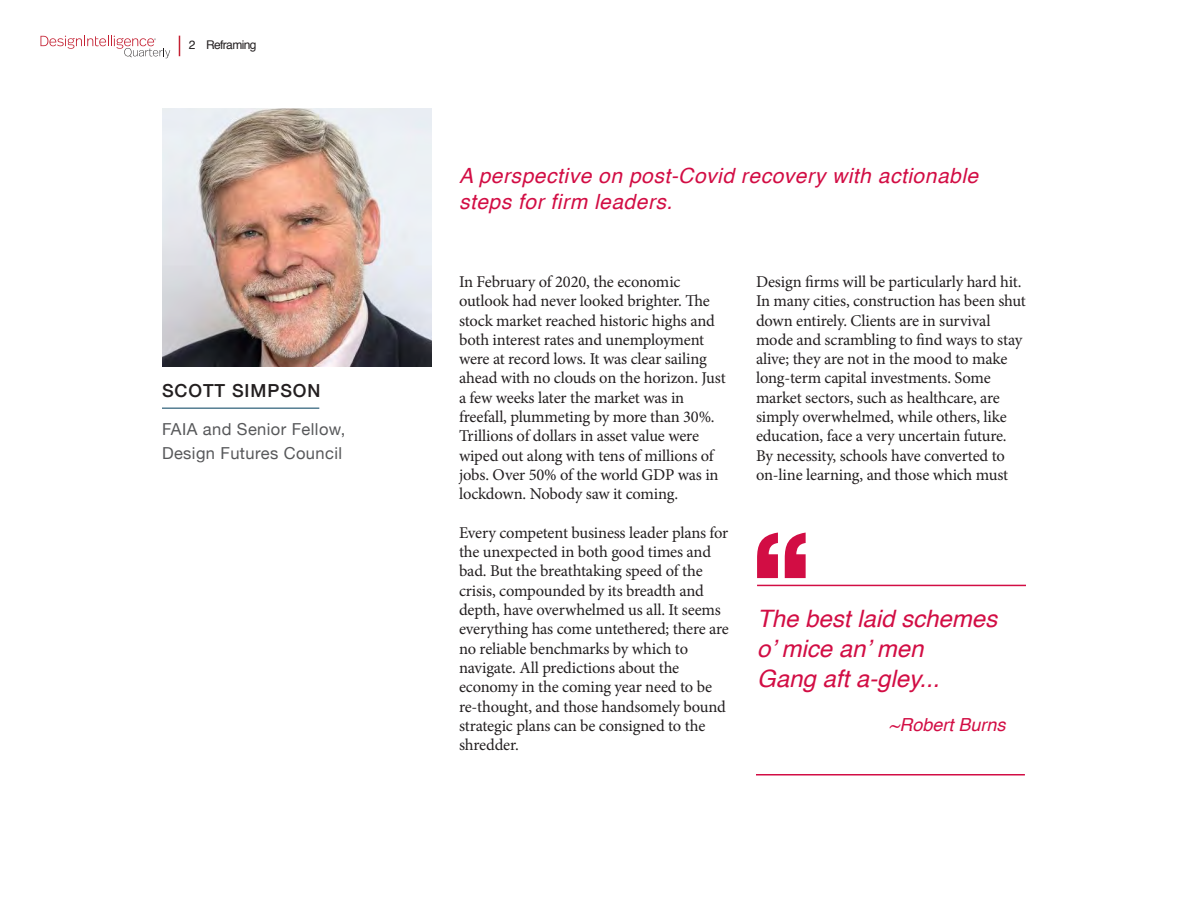
<style>
.page{position:relative;width:1188px;height:918px;background:#fff}
.page>*{position:absolute;margin:0;border:0;box-sizing:border-box;transform-origin:0 0}
.intro_copy{font:italic 24px/30px "Helvetica";color:#d20d44}
.intro_copy-2{font:italic 21px/25.5px "Helvetica";letter-spacing:.025em;color:#d20d44}
.intro_copy-3{font:500 18px "Helvetica Neue";letter-spacing:.05em;color:#231f20}
.intro_copy-4{font:italic 18px "Helvetica";color:#d20d44}
.t1{font:16.5px/19.4px "Minion Pro";letter-spacing:-.01em;color:#231f20}
.intro_copy-5{font:16.5px/24px "Helvetica Neue";letter-spacing:.025em;color:#57585a}
.t2{font:12px "Helvetica";letter-spacing:-.05em;color:#231f20}
</style>
<div class="page">
<svg style="left:40px;top:36px;width:130px;height:22px"></svg>
<svg style="left:179px;top:36px;width:1px;height:20px"></svg>
<img style="left:162px;top:108px;width:270px;height:259px">
<hr style="left:162px;top:407px;width:157px;height:2px;background:#557d92">
<hr style="left:757px;top:585px;width:269px;height:1px;background:#d20d44">
<hr style="left:756px;top:774px;width:269px;height:2px;background:#d20d44">
<svg style="left:757px;top:533px;width:49px;height:45px"></svg>
<p class="t2" style="left:189px;top:36px;width:69px">2 Reframing</p>
<p class="intro_copy-3" style="left:162px;top:377px;width:160px">SCOTT SIMPSON</p>
<p class="intro_copy-5" style="left:162px;top:418px;width:185px">FAIA and Senior Fellow,<br>Design Futures Council</p>
<p class="intro_copy-2" style="left:459px;top:164px;width:521px">A perspective on post-Covid recovery with actionable steps for firm leaders.</p>
<p class="t1" style="left:459px;top:272px;width:268px">In February of 2020, the economic outlook had never looked brighter. The stock market reached historic highs and both interest rates and unemployment were at record lows. It was clear sailing ahead with no clouds on the horizon. Just a few weeks later the market was in freefall, plummeting by more than 30%.<br>Trillions of dollars in asset value were wiped out along with tens of millions of jobs. Over 50% of the world GDP was in lockdown. Nobody saw it coming.</p>
<p class="t1" style="left:459px;top:523px;width:271px">Every competent business leader plans for the unexpected in both good times and bad. But the breathtaking speed of the crisis, compounded by its breadth and depth, have overwhelmed us all. It seems everything has come untethered; there are no reliable benchmarks by which to navigate. All predictions about the economy in the coming year need to be re-thought, and those handsomely bound strategic plans can be consigned to the shredder.</p>
<p class="t1" style="left:756px;top:272px;width:271px">Design firms will be particularly hard hit.<br>In many cities, construction has been shut down entirely. Clients are in survival mode and scrambling to find ways to stay alive; they are not in the mood to make long-term capital investments. Some market sectors, such as healthcare, are simply overwhelmed, while others, like education, face a very uncertain future.<br>By necessity, schools have converted to on-line learning, and those which must</p>
<p class="intro_copy" style="left:757px;top:604px;width:242px">The best laid schemes o’ mice an’ men<br>Gang aft a-gley...</p>
<p class="intro_copy-4" style="left:889px;top:710px;width:118px">~Robert Burns</p>
</div>
